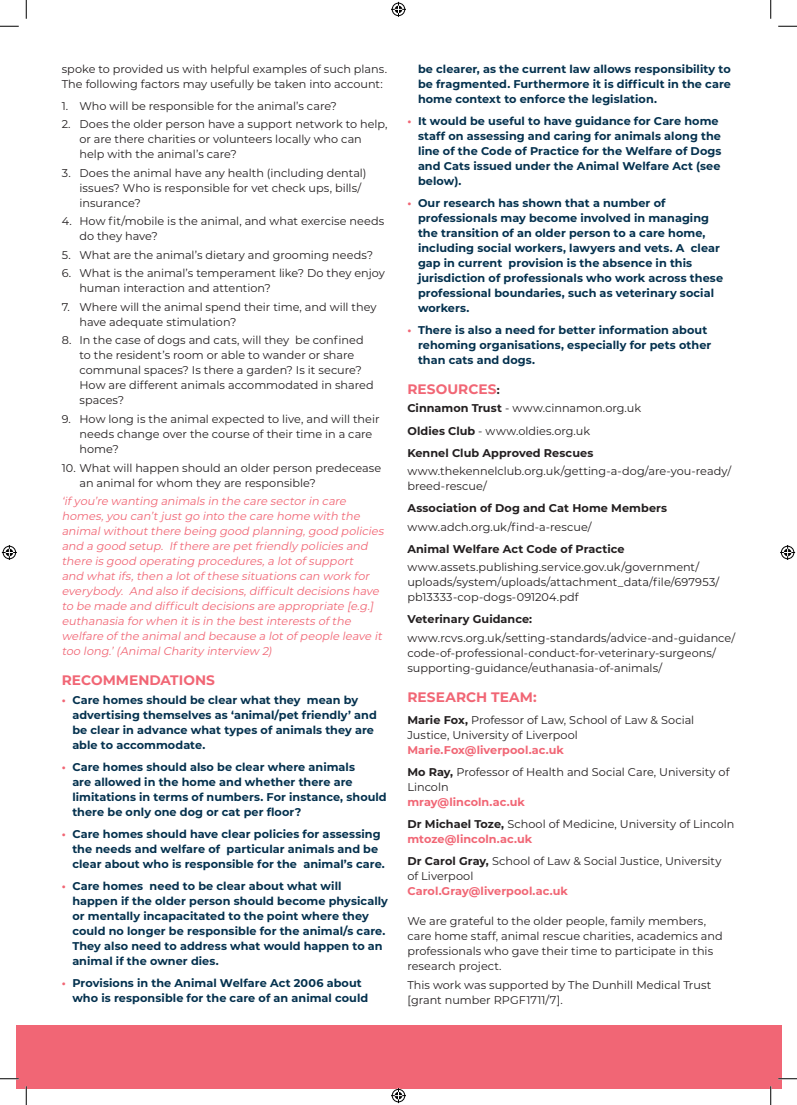
<style>
.page{position:relative;width:797px;height:1105px;background:#fff}
.page>*{position:absolute;margin:0;border:0;box-sizing:border-box;transform-origin:0 0}
.t1{font:700 13.75px "Montserrat";letter-spacing:.005em;color:#f16675}
.t2{font:11.25px/15px "Montserrat";color:#231f20}
.t3{font:700 11.25px/15px "Montserrat";letter-spacing:.005em;color:#04314e}
.t4{font:italic 11.25px/15px "Montserrat";letter-spacing:-.005em;color:#f16675}
.t5{font:700 11.25px/22.1px "Montserrat";letter-spacing:.005em;color:#231f20}
.t6{font:700 11.25px "Montserrat";letter-spacing:.005em;color:#f16675}
.s1{color:#f16675}
.s2{font-size:11.25px;color:#231f20}
.s3{font-weight:400}
.s4{font-weight:700}
.s5{font-weight:700;color:#f16675}
</style>
<div class="page">
<div style="left:16px;top:1025px;width:765px;height:64px;background:#f16675"></div>
<svg style="left:0;top:25px;width:19px;height:2px"></svg>
<svg style="left:778px;top:25px;width:19px;height:2px"></svg>
<svg style="left:0;top:1078px;width:19px;height:1px"></svg>
<svg style="left:778px;top:1078px;width:19px;height:1px"></svg>
<svg style="left:25px;top:0;width:2px;height:19px"></svg>
<svg style="left:25px;top:1086px;width:2px;height:19px"></svg>
<svg style="left:770px;top:0;width:1px;height:19px"></svg>
<svg style="left:770px;top:1086px;width:1px;height:19px"></svg>
<svg style="left:391px;top:2px;width:15px;height:15px"></svg>
<svg style="left:391px;top:1088px;width:15px;height:15px"></svg>
<svg style="left:2px;top:545px;width:15px;height:15px"></svg>
<svg style="left:780px;top:545px;width:15px;height:15px"></svg>
<p class="t2" style="left:62px;top:61px;width:327px">spoke to provided us with helpful examples of such plans.<br>The following factors may usefully be taken into account:</p>
<p class="t2" style="left:62px;top:98px;width:277px">1. Who will be responsible for the animal’s care?</p>
<p class="t2" style="left:79px;top:116px;width:309px;text-indent:-18px">2. Does the older person have a support network to help, or are there charities or volunteers locally who can help with the animal’s care?</p>
<p class="t2" style="left:79px;top:165px;width:289px;text-indent:-18px">3. Does the animal have any health (including dental) issues? Who is responsible for vet check ups, bills/ insurance?</p>
<p class="t2" style="left:79px;top:213px;width:306px;text-indent:-18px">4. How fit/mobile is the animal, and what exercise needs do they have?</p>
<p class="t2" style="left:62px;top:247px;width:313px">5. What are the animal’s dietary and grooming needs?</p>
<p class="t2" style="left:79px;top:265px;width:307px;text-indent:-18px">6. What is the animal’s temperament like? Do they enjoy human interaction and attention?</p>
<p class="t2" style="left:79px;top:299px;width:299px;text-indent:-18px">7. Where will the animal spend their time, and will they have adequate stimulation?</p>
<p class="t2" style="left:79px;top:333px;width:296px;text-indent:-18px">8. In the case of dogs and cats, will they be confined to the resident’s room or able to wander or share communal spaces? Is there a garden? Is it secure?<br>How are different animals accommodated in shared spaces?</p>
<p class="t2" style="left:79px;top:411px;width:301px;text-indent:-18px">9. How long is the animal expected to live, and will their needs change over the course of their time in a care home?</p>
<p class="t2" style="left:79px;top:460px;width:303px;text-indent:-18px">10. What will happen should an older person predecease an animal for whom they are responsible?</p>
<p class="t4" style="left:62px;top:493px;width:326px">‘ifyou’re wanting animals in the care sectorin care homes,you can’tjustgo into the care home with the animalwithoutthere being good planning,good policies and a good setup. Ifthere are petfriendly policies and there is good operating procedures,a lotofsupport<br>and whatifs,then a lotofthese situations can work for everybody. And also ifdecisions,difficultdecisions have to be made and difficultdecisions are appropriate [e.g.] euthanasia forwhen itis in the bestinterests ofthe welfare ofthe animaland because a lotofpeople leave it too long.’(AnimalCharity interview 2)</p>
<p class="t1" style="left:62px;top:670px;width:155px">RECOMMENDATIONS</p>
<p class="t3" style="left:72px;top:692px;width:306px;text-indent:-11px"><span class="s1">•</span> Care homes should be clear what they mean by advertising themselves as ‘animal/pet friendly’ and be clear in advance what types of animals they are able to accommodate.</p>
<p class="t3" style="left:72px;top:759px;width:316px;text-indent:-11px"><span class="s1">•</span> Care homes should also be clear where animals<br>are allowed in the home and whether there are limitations in terms of numbers. For instance, should there be only one dog or cat per floor?</p>
<p class="t3" style="left:72px;top:826px;width:314px;text-indent:-11px"><span class="s1">•</span> Care homes should have clear policies for assessing the needs and welfare of particular animals and be clear about who is responsible for the animal’s care.</p>
<p class="t3" style="left:72px;top:878px;width:317px;text-indent:-11px"><span class="s1">•</span> Care homes need to be clear about what will happen if the older person should become physically or mentally incapacitated to the point where they could no longer be responsible for the animal/s care.<br>They also need to address what would happen to an animal if the owner dies.</p>
<p class="t3" style="left:72px;top:975px;width:297px;text-indent:-11px"><span class="s1">•</span> Provisions in the Animal Welfare Act 2006 about who is responsible for the care of an animal could</p>
<p class="t3" style="left:418px;top:60px;width:314px;text-align:justify">be clearer, as the current law allows responsibility to be fragmented. Furthermore it is difficult in the care home context to enforce the legislation.</p>
<p class="t3" style="left:418px;top:113px;width:305px;text-indent:-11px"><span class="s1">•</span> It would be useful to have guidance for Care home staff on assessing and caring for animals along the line of the Code of Practice for the Welfare of Dogs and Cats issued under the Animal Welfare Act (see below).</p>
<p class="t3" style="left:418px;top:195px;width:307px;text-indent:-11px"><span class="s1">•</span> Our research has shown that a number of professionals may become involved in managing the transition of an older person to a care home, including social workers, lawyers and vets. A clear gap in current provision is the absence in this jurisdiction of professionals who work across these professional boundaries, such as veterinary social workers.</p>
<p class="t3" style="left:418px;top:322px;width:295px;text-indent:-11px"><span class="s1">•</span> There is also a need for better information about rehoming organisations, especially for pets other than cats and dogs.</p>
<p class="t1" style="left:407px;top:379px;width:94px">RESOURCES<span class="s2">:</span></p>
<p class="t5" style="left:407px;top:397px;width:235px">Cinnamon Trust <span class="s3">- www.cinnamon.org.uk<br></span>Oldies Club <span class="s3">- www.oldies.org.uk<br></span>Kennel Club Approved Rescues</p>
<p class="t2" style="left:407px;top:463px;width:325px">www.thekennelclub.org.uk/getting-a-dog/are-you-ready/ breed-rescue/</p>
<p class="t5" style="left:407px;top:497px;width:261px">Association of Dog and Cat Home Members</p>
<p class="t2" style="left:407px;top:519px;width:186px">www.adch.org.uk/find-a-rescue/</p>
<p class="t5" style="left:407px;top:537px;width:219px">Animal Welfare Act Code of Practice</p>
<p class="t2" style="left:407px;top:559px;width:313px">www.assets.publishing.service.gov.uk/government/ uploads/system/uploads/attachment_data/file/697953/ pb13333-cop-dogs-091204.pdf</p>
<p class="t5" style="left:407px;top:608px;width:126px">Veterinary Guidance:</p>
<p class="t2" style="left:407px;top:630px;width:329px">www.rcvs.org.uk/setting-standards/advice-and-guidance/ code-of-professional-conduct-for-veterinary-surgeons/ supporting-guidance/euthanasia-of-animals/</p>
<p class="t1" style="left:407px;top:687px;width:131px">RESEARCH TEAM:</p>
<p class="t2" style="left:407px;top:712px;width:288px"><span class="s4">Marie Fox,</span> Professor of Law, School of Law &amp; Social<br>Justice, University of Liverpool</p>
<p class="t2" style="left:407px;top:739px;width:323px;line-height:22.1px"><span class="s5">Marie.Fox@liverpool.ac.uk<br></span><span class="s4">Mo Ray,</span> Professor of Health and Social Care, University of</p>
<p class="t2" style="left:407px;top:779px;width:43px">Lincoln</p>
<p class="t2" style="left:407px;top:791px;width:328px;line-height:22.1px"><span class="s5">mray@lincoln.ac.uk<br></span><span class="s4">Dr Michael Toze,</span> School of Medicine, University of Lincoln</p>
<p class="t2" style="left:407px;top:828px;width:316px;line-height:22.1px"><span class="s5">mtoze@lincoln.ac.uk<br></span><span class="s4">Dr Carol Gray,</span> School of Law &amp; Social Justice, University</p>
<p class="t2" style="left:407px;top:868px;width:67px">of Liverpool</p>
<p class="t6" style="left:407px;top:883px;width:162px">Carol.Gray@liverpool.ac.uk</p>
<p class="t2" style="left:407px;top:913px;width:317px">We are grateful to the older people, family members, care home staff, animal rescue charities, academics and professionals who gave their time to participate in this research project.</p>
<p class="t2" style="left:407px;top:977px;width:305px">This work was supported by The Dunhill Medical Trust [grant number RPGF1711/7].</p>
</div>
